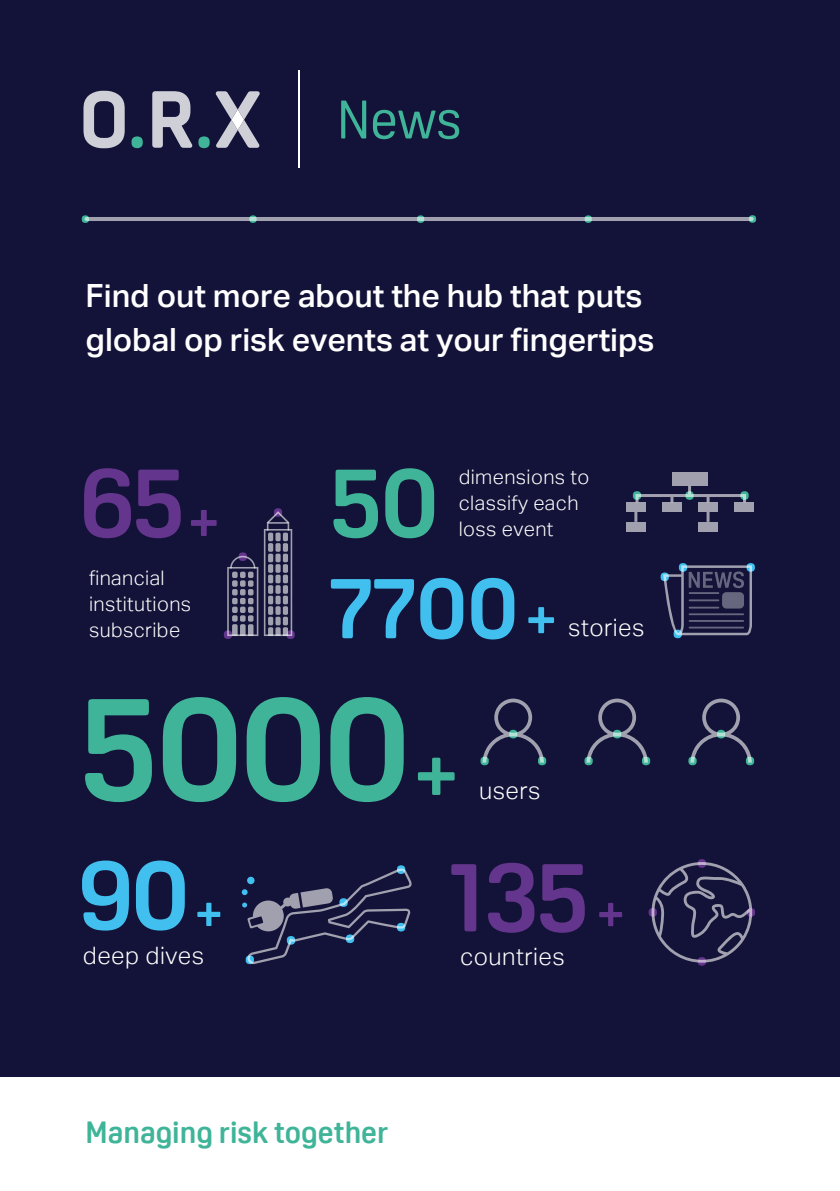
<style>
.page{position:relative;width:840px;height:1191px;background:#fff}
.page>*{position:absolute;margin:0;border:0;box-sizing:border-box;transform-origin:0 0}
.t1{font:700 150px "Oscine";color:#3fb498}
.t2{font:700 100px "Oscine";color:#64358c}
.t3{font:700 100px "Oscine";color:#3fb498}
.t4{font:700 100px "Oscine";color:#41c0f0}
.t5{font:700 88px "Oscine";color:#41c0f0}
.t6{font:700 56px "Oscine";color:#41c0f0}
.t7{font:700 50px "Oscine";color:#41c0f0}
.t8{font:500 32px/44px "Aktiv Grotesk";letter-spacing:-.005em;color:#fff}
.t9{font:700 30px "Oscine";color:#3fb498}
.t10{font:300 24px "Aktiv Grotesk";letter-spacing:.02em;color:#fff}
.t11{font:300 20px/26px "Aktiv Grotesk";letter-spacing:.02em;color:#fff}
.s1{font-size:56px}
.s2{font-size:80px}
.s3{font-size:50px}
</style>
<div class="page">
<div style="left:0;top:0;width:839px;height:1077px;background:#131238"></div>
<hr style="left:298px;top:70px;width:2px;height:98px;background:#fff">
<svg style="left:131px;top:136px;width:12px;height:12px"></svg>
<svg style="left:198px;top:136px;width:11px;height:12px"></svg>
<svg style="left:83px;top:91px;width:42px;height:57px"></svg>
<svg style="left:152px;top:91px;width:40px;height:57px"></svg>
<svg style="left:215px;top:91px;width:44px;height:57px"></svg>
<svg style="left:341px;top:100px;width:25px;height:38px"></svg>
<svg style="left:373px;top:110px;width:86px;height:29px"></svg>
<svg style="left:749px;top:215px;width:6px;height:8px"></svg>
<svg style="left:585px;top:215px;width:6px;height:8px"></svg>
<svg style="left:417px;top:215px;width:7px;height:8px"></svg>
<svg style="left:249px;top:215px;width:7px;height:8px"></svg>
<svg style="left:82px;top:215px;width:7px;height:8px"></svg>
<hr style="left:86px;top:217px;width:665px;height:4px;background:#a0a0af">
<svg style="left:241px;top:865px;width:170px;height:99px"></svg>
<svg style="left:480px;top:698px;width:66px;height:67px"></svg>
<svg style="left:584px;top:698px;width:65px;height:67px"></svg>
<svg style="left:688px;top:698px;width:65px;height:67px"></svg>
<svg style="left:648px;top:859px;width:106px;height:106px"></svg>
<svg style="left:264px;top:508px;width:30px;height:131px"></svg>
<svg style="left:224px;top:552px;width:34px;height:87px"></svg>
<svg style="left:660px;top:563px;width:94px;height:75px"></svg>
<div style="left:671px;top:472px;width:35px;height:14px;background:#a0a0af"></div>
<div style="left:661px;top:502px;width:20px;height:10px;background:#a0a0af"></div>
<div style="left:625px;top:502px;width:20px;height:10px;background:#a0a0af"></div>
<div style="left:625px;top:522px;width:20px;height:9px;background:#a0a0af"></div>
<div style="left:697px;top:502px;width:20px;height:10px;background:#a0a0af"></div>
<div style="left:697px;top:522px;width:20px;height:9px;background:#a0a0af"></div>
<div style="left:733px;top:502px;width:20px;height:10px;background:#a0a0af"></div>
<svg style="left:706px;top:512px;width:3px;height:10px"></svg>
<svg style="left:634px;top:512px;width:3px;height:10px"></svg>
<svg style="left:632px;top:486px;width:116px;height:16px"></svg>
<p class="t8" style="left:86px;top:274px;width:570px">Find out more about the hub that puts global op risk events at your fingertips</p>
<h2 class="t2" style="left:79px;top:445px;width:142px">65<span class="s1">+</span></h2>
<p class="t11" style="left:89px;top:565px;width:104px">financial institutions subscribe</p>
<h2 class="t3" style="left:329px;top:445px;width:111px">50</h2>
<p class="t11" style="left:458px;top:464px;width:132px">dimensions to classify each</p>
<p class="t11" style="left:458px;top:516px;width:96px">loss event</p>
<h3 class="t5" style="left:329px;top:558px;width:190px">7700</h3>
<h3 class="t6" style="left:525px;top:588px;width:33px">+</h3>
<p class="t10" style="left:568px;top:613px;width:78px">stories</p>
<h1 class="t1" style="left:79px;top:662px;width:381px">5000<span class="s2">+</span></h1>
<p class="t10" style="left:479px;top:776px;width:63px">users</p>
<h2 class="t4" style="left:78px;top:837px;width:112px">90</h2>
<h3 class="t7" style="left:194px;top:885px;width:30px">+</h3>
<p class="t10" style="left:83px;top:941px;width:123px">deep dives</p>
<p class="t9" style="left:85px;top:1115px;width:304px">Managing risk together</p>
<h2 class="t2" style="left:448px;top:840px;width:178px">135 <span class="s3">+</span></h2>
<p class="t10" style="left:459px;top:942px;width:106px">countries</p>
</div>
